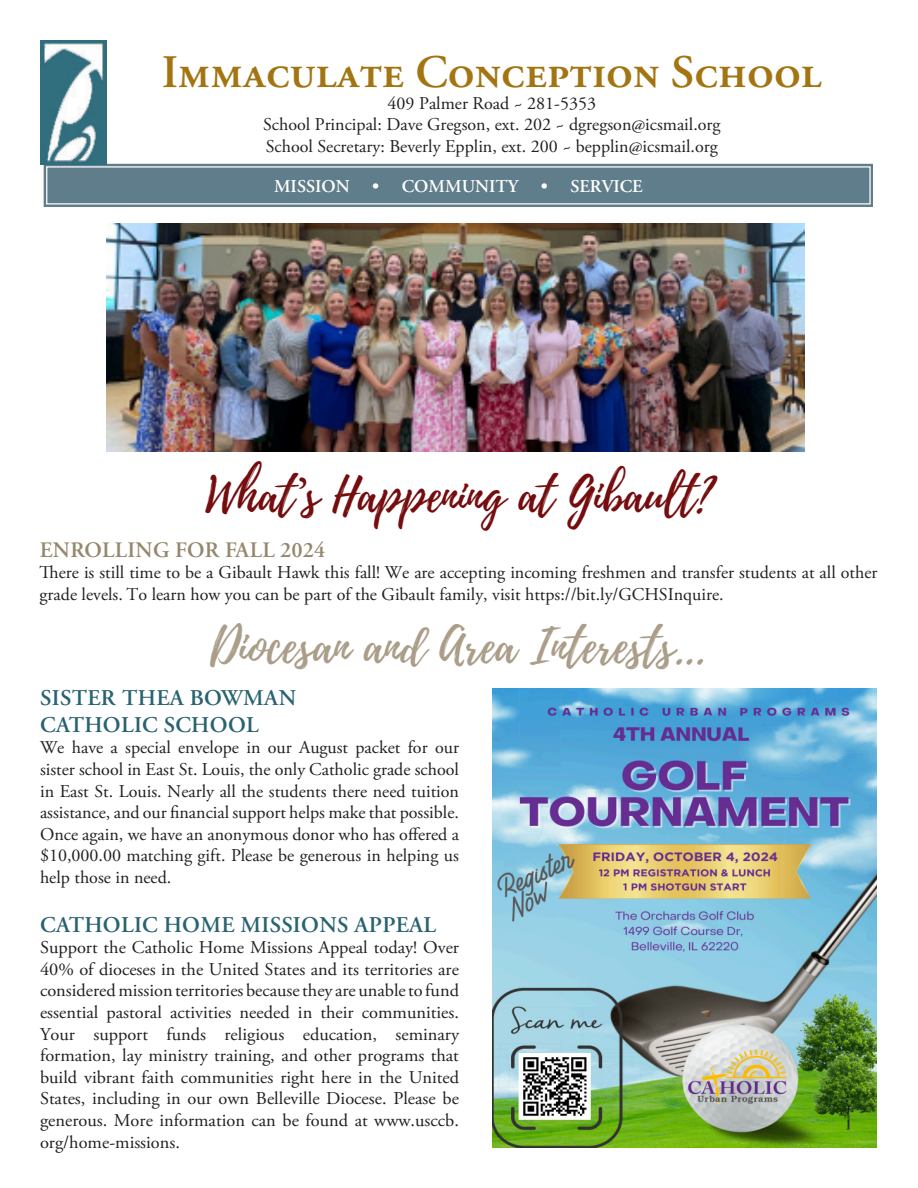
<style>
.page{position:relative;width:918px;height:1188px;background:#fff}
.page>*{position:absolute;margin:0;border:0;box-sizing:border-box;transform-origin:0 0}
.t1{font:48px "Playlist Script";color:#aa9e89}
.t2{font:48px "Playlist Script";color:#750c0e}
.t3{font:600 46.5px "Adobe Garamond Pro";color:#a37512}
.t4{font:600 22.5px "Adobe Garamond Pro";letter-spacing:.015em;color:#296371}
.t5{font:600 22.05px "Adobe Garamond Pro";letter-spacing:.015em;color:#95876d}
.t6{font:18px/21.6px "Adobe Garamond Pro";color:#231f20;text-align:justify}
.t7{font:600 18px "Adobe Garamond Pro";color:#fff}
.s1{font-family:"Adobe Garamond Pro";font-weight:600;font-size:46.5px}
</style>
<div class="page">
<svg style="left:43px;top:158px;width:830px;height:49px;background:#728c98"></svg>
<div style="left:46px;top:166px;width:825px;height:39px;border:1px solid #fff"></div>
<img style="left:40px;top:40px;width:66px;height:125px">
<img style="left:492px;top:688px;width:385px;height:459px">
<img style="left:106px;top:224px;width:699px;height:228px">
<p class="t3" style="left:162px;top:46px;width:662px">Immaculate Conception School</p>
<p class="t6" style="left:388px;top:93px;width:210px">409 Palmer Road ~ 281-5353</p>
<p class="t6" style="left:263px;top:115px;width:459px">School Principal: Dave Gregson, ext. 202 ~ dgregson@icsmail.org</p>
<p class="t6" style="left:266px;top:136px;width:454px">School Secretary: Beverly Epplin, ext. 200 ~ bepplin@icsmail.org</p>
<p class="t7" style="left:274px;top:176px;width:370px">MISSION • COMMUNITY • SERVICE</p>
<p class="t2" style="left:206px;top:461px;width:509px">What<span class="s1">’</span>s Happening at Gibault?</p>
<p class="t5" style="left:40px;top:537px;width:287px">ENROLLING FOR FALL 2024</p>
<p class="t6" style="left:40px;top:563px;width:839px">There is still time to be a Gibault Hawk this fall! We are accepting incoming freshmen and transfer students at all other grade levels. To learn how you can be part of the Gibault family, visit https://bit.ly/GCHSInquire.</p>
<p class="t1" style="left:210px;top:612px;width:497px">Diocesan and Area Interests...</p>
<p class="t4" style="left:40px;top:685px;width:258px">SISTER THEA BOWMAN</p>
<p class="t4" style="left:40px;top:712px;width:220px">CATHOLIC SCHOOL</p>
<p class="t6" style="left:40px;top:737px;width:421px">We have a special envelope in our August packet for our sister school in East St. Louis, the only Catholic grade school in East St. Louis. Nearly all the students there need tuition assistance, and our financial support helps make that possible.<br>Once again, we have an anonymous donor who has offered a $10,000.00 matching gift. Please be generous in helping us help those in need.</p>
<p class="t4" style="left:40px;top:911px;width:397px">CATHOLIC HOME MISSIONS APPEAL</p>
<p class="t6" style="left:40px;top:937px;width:420px">Support the Catholic Home Missions Appeal today! Over 40% of dioceses in the United States and its territories are considered mission territories because they are unable to fund essential pastoral activities needed in their communities.<br>Your support funds religious education, seminary formation, lay ministry training, and other programs that build vibrant faith communities right here in the United States, including in our own Belleville Diocese. Please be generous. More information can be found at www.usccb. org/home-missions.</p>
</div>
